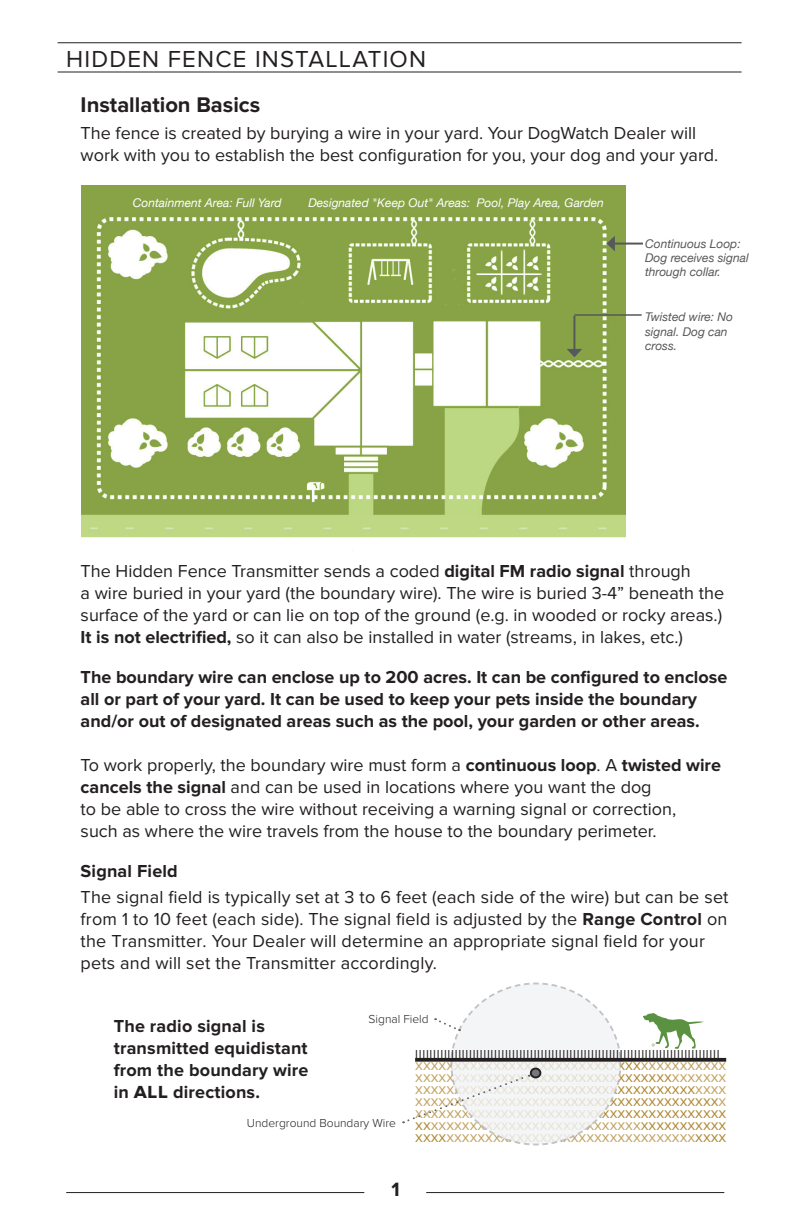
<style>
.page{position:relative;width:792px;height:1224px;background:#fff}
.page>*{position:absolute;margin:0;border:0;box-sizing:border-box;transform-origin:0 0}
.t1{font:24px "Proxima Nova";letter-spacing:.05em;color:#231f20}
.t2{font:700 22px "Proxima Nova";color:#231f20}
.t3{font:700 20px "Proxima Nova";color:#231f20}
.t4{font:18px/22px "Proxima Nova";color:#231f20}
.t5{font:700 18px/22px "Proxima Nova";color:#231f20}
.t6{font:16px/12px "Proxima Nova";color:#c3a361;text-align:justify}
.t7{font:12px "Proxima Nova";letter-spacing:.06em;color:#231f20}
.t8{font:italic 12px/14.4px "Helvetica Neue";color:#57585a}
.t9{font:italic 12px "Helvetica Neue";color:#fff}
.t10{font:300 12px "Proxima Nova";color:#231f20}
.s1{font-weight:700}
.s2{font-size:22px}
.s3{color:#b08a35}
.s4{color:#b38f3b}
</style>
<div class="page">
<hr style="left:66px;top:1192px;width:298px;height:1px;background:#231f20">
<hr style="left:426px;top:1192px;width:298px;height:1px;background:#231f20">
<hr style="left:58px;top:72px;width:684px;height:1px;background:#231f20">
<hr style="left:58px;top:42px;width:684px;height:1px;background:#231f20">
<svg style="left:622px;top:1058px;width:104px;height:4px"></svg>
<svg style="left:403px;top:982px;width:219px;height:164px"></svg>
<img style="left:81px;top:186px;width:545px;height:365px">
<hr style="left:573px;top:316px;width:2px;height:34px;background:#57585a">
<svg style="left:567px;top:349px;width:15px;height:8px"></svg>
<hr style="left:574px;top:314px;width:68px;height:2px;background:#57585a">
<hr style="left:614px;top:243px;width:29px;height:2px;background:#57585a">
<svg style="left:607px;top:236px;width:8px;height:15px"></svg>
<svg style="left:643px;top:1013px;width:61px;height:36px"></svg>
<h1 class="t1" style="left:66px;top:45px;width:361px">HIDDEN FENCE INSTALLATION</h1>
<p class="t2" style="left:81px;top:92px;width:181px">Installation Basics</p>
<p class="t4" style="left:81px;top:122px;width:639px">The fence is created by burying a wire in your yard. Your DogWatch Dealer will work with you to establish the best configuration for you, your dog and your yard.</p>
<p class="t9" style="left:133px;top:196px;width:150px">Containment Area: Full Yard</p>
<p class="t9" style="left:308px;top:196px;width:297px">Designated "Keep Out" Areas: Pool, Play Area, Garden</p>
<p class="t8" style="left:645px;top:236px;width:105px">Continuous Loop:<br>Dog receives signal through collar.</p>
<p class="t8" style="left:645px;top:310px;width:89px">Twisted wire: No signal. Dog can cross.</p>
<p class="t4" style="left:81px;top:560px;width:645px">The Hidden Fence Transmitter sends a coded <span class="s1">digital FM radio signal</span> through<br>a wire buried in your yard (the boundary wire). The wire is buried 3-4” beneath the surface of the yard or can lie on top of the ground (e.g. in wooded or rocky areas.)<br><span class="s1">It is not electrified,</span> so it can also be installed in water (streams, in lakes, etc.)</p>
<p class="t5" style="left:81px;top:666px;width:648px">The boundary wire can enclose up to 200 acres. It can be configured to enclose all or part of your yard. It can be used to keep your pets inside the boundary and/or out of designated areas such as the pool, your garden or other areas.</p>
<p class="t4" style="left:81px;top:754px;width:642px">To work properly, the boundary wire must form a <span class="s1">continuous loop</span>. A <span class="s1">twisted wire cancels the signal</span> and can be used in locations where you want the dog<br>to be able to cross the wire without receiving a warning signal or correction,<br>such as where the wire travels from the house to the boundary perimeter.</p>
<p class="t5" style="left:81px;top:860px;width:99px">Signal Field</p>
<p class="t4" style="left:81px;top:887px;width:649px">The signal field is typically set at 3 to 6 feet (each side of the wire) but can be set from 1 to 10 feet (each side). The signal field is adjusted by the <span class="s1">Range Control</span> on the Transmitter. Your Dealer will determine an appropriate signal field for your pets and will set the Transmitter accordingly.</p>
<p class="t10" style="left:369px;top:1012px;width:62px">Signal Field</p>
<p class="t5" style="left:114px;top:1016px;width:196px">The radio signal is transmitted equidistant from the boundary wire in <span class="s2">all</span> directions.</p>
<p class="t10" style="left:247px;top:1116px;width:151px">Underground Boundary Wire</p>
<p class="t7" style="left:415px;top:1047px;width:306px">IIIIIIIIIIIIIIIIIIIIIIIIIIIIIIIIIIIIIIIIIIIIIIIIIIIIIIIIIIIIIIIIIIIIIIIIIIIIIIIIIIIII</p>
<p class="t6" style="left:415px;top:1059px;width:313px">xxxxx<span class="s3">xxxxxxxxxxxxxxxxxxxxxxxx</span>xxxxxxxxxxx xxxxxxxxx<span class="s3">xxxxxxxxxxxxxxxxxxxxxxxx</span>xxxxxxx xxxxxxxxxxxxxx<span class="s3">xxxxxxxxxxxxxxxxxxxxxx</span>xxxx xxxxxxxxxxxxxxxxxxx<span class="s3">xxxxxxxxxxxxxxxxxxxx</span>x xxxxxxxxxxxxxxxxxxxxxxxx<span class="s3">xxxxxxxxxxxxxxxx xx</span>xxxxxxxxxxxxxxxxxxxxxxxxxxx<span class="s4">x</span><span class="s3">xxxxxxxxxx xxxx</span>xxxxxxxxxxxxxxxxxxxxxxxxxxxxxxxx<span class="s3">xxxx</span></p>
<p class="t3" style="left:392px;top:1178px;width:10px">1</p>
</div>
